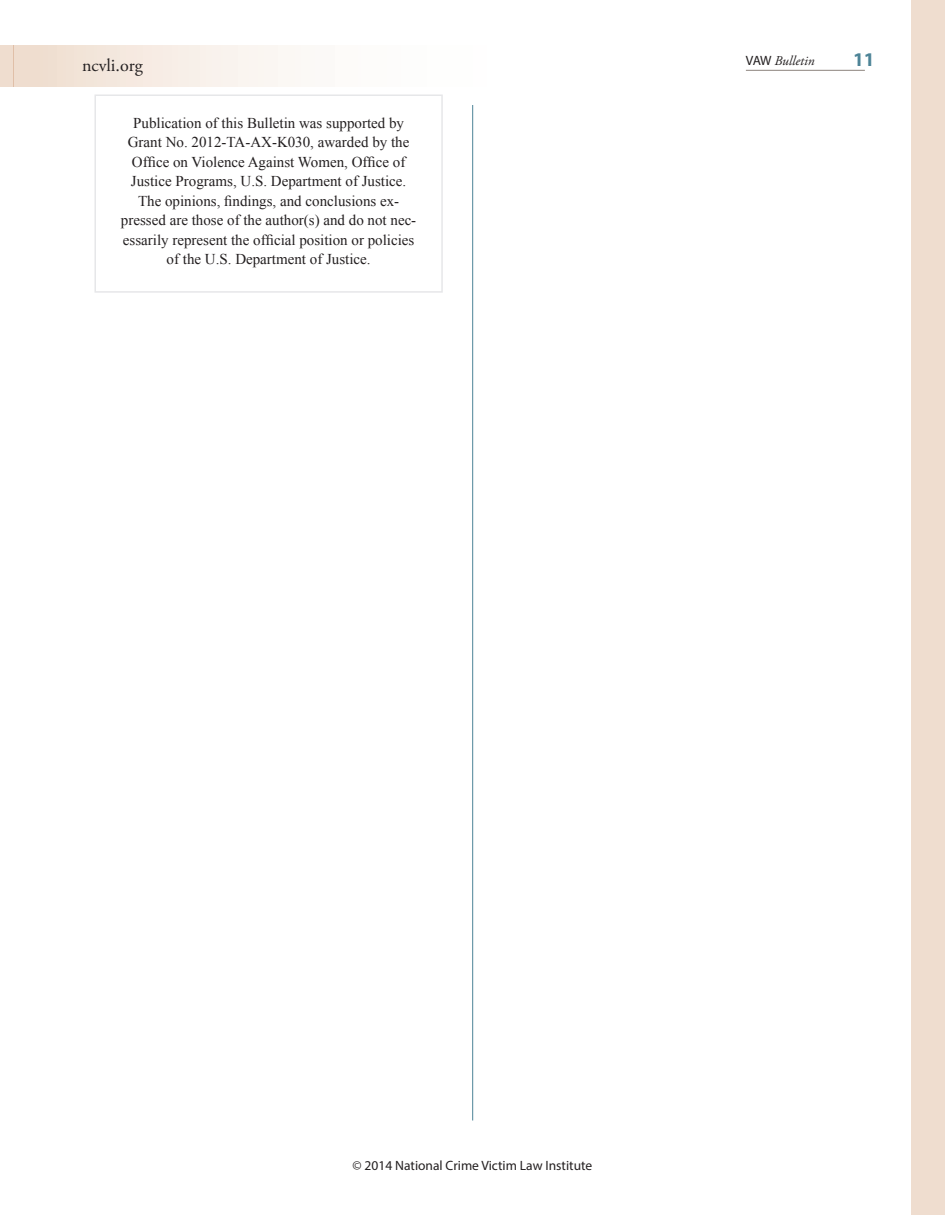
<style>
.page{position:relative;width:945px;height:1215px;background:#fff}
.page>*{position:absolute;margin:0;border:0;box-sizing:border-box;transform-origin:0 0}
.t1{font:700 19.5px "Myriad Pro";color:#4d8497}
.t2{font:18px "Adobe Garamond Pro";color:#231f20}
.t3{font:15px/19.5px "Times New Roman";color:#231f20;text-align:center}
.t4{font:13.5px "Myriad Pro";color:#231f20}
.t5{font:italic 13.5px "Adobe Garamond Pro";color:#231f20}
.s1{font-family:"Myriad Pro";font-style:normal}
</style>
<div class="page">
<div style="left:14px;top:46px;width:731px;height:40px;background:linear-gradient(to right,#f3e6db,#fff)"></div>
<div style="left:0;top:46px;width:14px;height:40px;background:#efddcf"></div>
<hr style="left:472px;top:105px;width:1px;height:1015px;background:#4d8497">
<div style="left:911px;top:0;width:34px;height:1215px;background:#efddcf"></div>
<hr style="left:746px;top:70px;width:119px;height:1px;background:#8c847e">
<div style="left:94px;top:94px;width:349px;height:199px;border:2px solid #e6e7e9"></div>
<p class="t2" style="left:82px;top:54px;width:62px">ncvli.org</p>
<p class="t5" style="left:746px;top:52px;width:70px"><span class="s1">VAW</span> Bulletin</p>
<p class="t3" style="left:121px;top:113px;width:297px">Publication of this Bulletin was supported by Grant No. 2012-TA-AX-K030, awarded by the Office on Violence Against Women, Office of Justice Programs, U.S. Department of Justice.<br>The opinions, findings, and conclusions ex&shy;pressed are those of the author(s) and do not nec&shy;essarily represent the official position or policies of the U.S. Department of Justice.</p>
<h1 class="t1" style="left:853px;top:46px;width:23px">11</h1>
<p class="t4" style="left:353px;top:1157px;width:241px">© 2014 National Crime Victim Law Institute</p>
</div>
